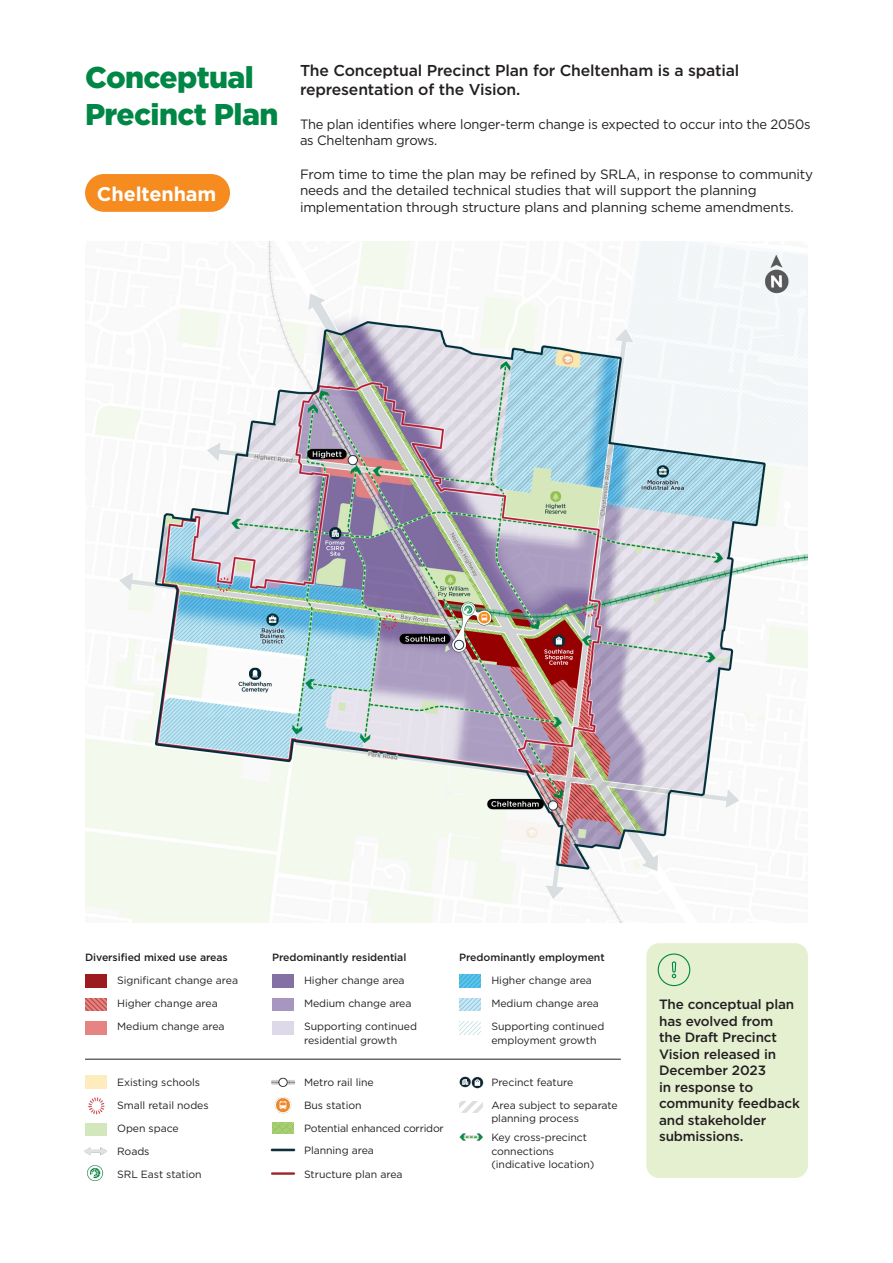
<style>
.page{position:relative;width:893px;height:1263px;background:#fff}
.page>*{position:absolute;margin:0;border:0;box-sizing:border-box;transform-origin:0 0}
.SRL_-_H1{font:900 30px/37.5px "Gotham";letter-spacing:-.02em;color:#008745}
.SRL_-_Precinct_Pill_Large{font:700 19.8px "Gotham";letter-spacing:-.005em;color:#fff}
.Body_Intro_Bold{font:500 15.75px/18.9px "Gotham";letter-spacing:-.01em;color:#231f20}
.SRL_-_Body{font:13.5px/16.5px "Gotham";letter-spacing:-.015em;color:#231f20}
.SRL_-_Body_Bold{font:500 13.5px/16.5px "Gotham";letter-spacing:-.01em;color:#231f20}
.SRL_-_Body-2{font:13.5px/16.5px "Gotham";letter-spacing:-.015em;color:#231f20;scale:.96 1}
.SRL_-_Body_Small{font:10.5px/13.5px "Gotham";letter-spacing:-.005em;color:#231f20}
.SRL_-_Body_Bold_Small{font:500 10.5px "Gotham";letter-spacing:-.005em;color:#231f20}
</style>
<div class="page">
<img style="left:85px;top:242px;width:723px;height:680px">
<hr style="left:85px;top:1059px;width:536px;height:1px;background:#231f20">
<div style="left:85px;top:174px;width:145px;height:38px;background:#f68b1f;border-radius:19px"></div>
<img style="left:85px;top:974px;width:22px;height:13px">
<img style="left:459px;top:974px;width:21px;height:13px">
<img style="left:85px;top:998px;width:22px;height:13px">
<img style="left:459px;top:998px;width:21px;height:13px">
<img style="left:459px;top:1022px;width:21px;height:13px">
<img style="left:88px;top:1097px;width:17px;height:17px">
<img style="left:84px;top:1147px;width:23px;height:9px">
<img style="left:87px;top:1165px;width:17px;height:16px">
<img style="left:271px;top:1077px;width:24px;height:10px">
<img style="left:274px;top:1097px;width:18px;height:16px">
<img style="left:272px;top:1122px;width:22px;height:11px">
<img style="left:271px;top:1148px;width:24px;height:4px">
<img style="left:271px;top:1172px;width:24px;height:3px">
<svg style="left:460px;top:1076px;width:23px;height:12px"></svg>
<img style="left:459px;top:1101px;width:24px;height:11px">
<img style="left:459px;top:1133px;width:24px;height:8px">
<div style="left:646px;top:943px;width:162px;height:235px;background:#e4f0d0;border-radius:13px"></div>
<svg style="left:671px;top:961px;width:6px;height:26px"></svg>
<div style="left:658px;top:953px;width:32px;height:33px;border:1px solid #008745;border-radius:50%"></div>
<h1 class="SRL_-_H1" style="left:85px;top:58px;width:195px">Conceptual<br>Precinct Plan</h1>
<p class="Body_Intro_Bold" style="left:300px;top:61px;width:441px">The Conceptual Precinct Plan for Cheltenham is a spatial representation of the Vision.</p>
<p class="SRL_-_Body-2" style="left:300px;top:115px;width:533px">The plan identifies where longer-term change is expected to occur into the 2050s as Cheltenham grows.</p>
<p class="SRL_-_Body" style="left:300px;top:165px;width:515px">From time to time the plan may be refined by SRLA, in response to community needs and the detailed technical studies that will support the planning implementation through structure plans and planning scheme amendments.</p>
<p class="SRL_-_Precinct_Pill_Large" style="left:97px;top:181px;width:121px">Cheltenham</p>
<p class="SRL_-_Body_Bold_Small" style="left:85px;top:950px;width:144px">Diversified mixed use areas</p>
<p class="SRL_-_Body_Bold_Small" style="left:272px;top:950px;width:136px">Predominantly residential</p>
<p class="SRL_-_Body_Bold_Small" style="left:459px;top:950px;width:147px">Predominantly employment</p>
<p class="SRL_-_Body_Small" style="left:117px;top:974px;width:122px">Significant change area</p>
<p class="SRL_-_Body_Small" style="left:304px;top:974px;width:102px">Higher change area</p>
<p class="SRL_-_Body_Small" style="left:491px;top:974px;width:102px">Higher change area</p>
<p class="SRL_-_Body_Small" style="left:117px;top:997px;width:102px">Higher change area</p>
<p class="SRL_-_Body_Small" style="left:304px;top:997px;width:109px">Medium change area</p>
<p class="SRL_-_Body_Small" style="left:491px;top:997px;width:109px">Medium change area</p>
<p class="SRL_-_Body_Small" style="left:117px;top:1020px;width:109px">Medium change area</p>
<p class="SRL_-_Body_Small" style="left:304px;top:1020px;width:114px">Supporting continued residential growth</p>
<p class="SRL_-_Body_Small" style="left:491px;top:1020px;width:114px">Supporting continued employment growth</p>
<p class="SRL_-_Body_Small" style="left:117px;top:1075px;width:85px">Existing schools</p>
<p class="SRL_-_Body_Small" style="left:117px;top:1098px;width:93px">Small retail nodes</p>
<p class="SRL_-_Body_Small" style="left:117px;top:1121px;width:63px">Open space</p>
<p class="SRL_-_Body_Small" style="left:117px;top:1144px;width:34px">Roads</p>
<p class="SRL_-_Body_Small" style="left:117px;top:1167px;width:86px">SRL East station</p>
<p class="SRL_-_Body_Small" style="left:304px;top:1075px;width:71px">Metro rail line</p>
<p class="SRL_-_Body_Small" style="left:304px;top:1098px;width:59px">Bus station</p>
<p class="SRL_-_Body_Small" style="left:304px;top:1121px;width:141px">Potential enhanced corridor</p>
<p class="SRL_-_Body_Small" style="left:304px;top:1143px;width:71px">Planning area</p>
<p class="SRL_-_Body_Small" style="left:304px;top:1167px;width:100px">Structure plan area</p>
<p class="SRL_-_Body_Small" style="left:491px;top:1075px;width:84px">Precinct feature</p>
<p class="SRL_-_Body_Small" style="left:491px;top:1098px;width:128px">Area subject to separate planning process</p>
<p class="SRL_-_Body_Small" style="left:491px;top:1130px;width:105px">Key cross-precinct connections (indicative location)</p>
<p class="SRL_-_Body_Bold" style="left:659px;top:996px;width:142px">The conceptual plan has evolved from<br>the Draft Precinct<br>Vision released in<br>December 2023<br>in response to community feedback and stakeholder submissions.</p>
</div>
